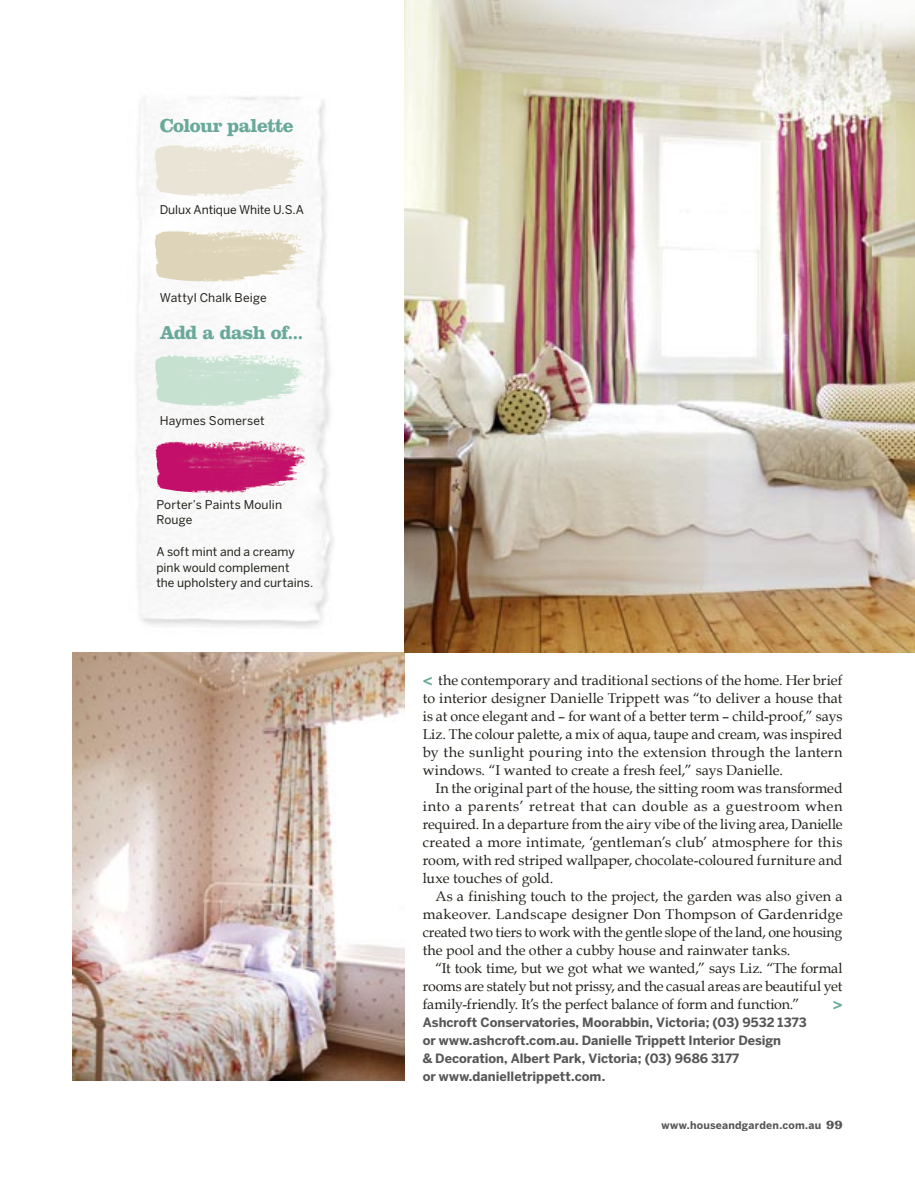
<style>
.page{position:relative;width:915px;height:1183px;background:#fff}
.page>*{position:absolute;margin:0;border:0;box-sizing:border-box;transform-origin:0 0}
.t1{font:700 19.5px "Clarendon LT Std";letter-spacing:-.03em;color:#69a999}
.t2{font:700 16.5px "Clarendon LT Std";color:#69a999}
.t3{font:14.25px/18px "Book Antiqua";color:#23211b;text-align:justify}
.t4{font:700 12.75px/18px "Benton Sans";color:#575656}
.t5{font:12px/15.8px "Benton Sans";letter-spacing:.005em;color:#23211b}
.t6{font:700 10.5px "Benton Sans";letter-spacing:.02em;color:#575656}
.s1{font-family:"Clarendon LT Std";font-weight:700;font-size:16.5px;color:#69a999}
.s2{font-family:"Clarendon LT Std";font-size:13.5px}
</style>
<div class="page">
<img style="left:72px;top:652px;width:332px;height:428px">
<img style="left:404px;top:0;width:510px;height:652px">
<img style="left:177px;top:122px;width:156px;height:476px">
<img style="left:139px;top:97px;width:186px;height:25px">
<img style="left:136px;top:121px;width:41px;height:505px">
<img style="left:249px;top:144px;width:55px;height:12px">
<img style="left:249px;top:229px;width:55px;height:12px">
<img style="left:250px;top:353px;width:54px;height:12px">
<img style="left:250px;top:440px;width:55px;height:12px">
<h1 class="t1" style="left:160px;top:114px;width:136px">Colour palette</h1>
<p class="t5" style="left:160px;top:202px;width:146px">Dulux Antique White U.S.A</p>
<p class="t5" style="left:160px;top:289px;width:108px">Wattyl Chalk Beige</p>
<h1 class="t1" style="left:160px;top:320px;width:145px">Add a dash of...</h1>
<p class="t5" style="left:160px;top:412px;width:107px">Haymes Somerset</p>
<p class="t5" style="left:156px;top:496px;width:127px">Porter’s Paints Moulin<br>Rouge</p>
<p class="t5" style="left:156px;top:543px;width:158px">A soft mint and a creamy pink would complement<br>the upholstery and curtains.</p>
<p class="t3" style="left:422px;top:670px;width:421px"><span class="s1">&lt;</span> the contemporary and traditional sections of the home. Her brief to interior designer Danielle Trippett was “to deliver a house that is at once elegant and – for want of a better term – child-proof,” says Liz. The colour palette, a mix of aqua, taupe and cream, was inspired by the sunlight pouring into the extension through the lantern windows. “I wanted to create a fresh feel,” says Danielle.</p>
<p class="t3" style="left:422px;top:778px;width:421px;text-indent:13px">In the original part of the house, the sitting room was transformed into a parents’ retreat that can double as a guestroom when required. In a departure from the airy vibe of the living area, Danielle created a more intimate, ‘gentleman’s club’ atmosphere for this room, with red striped wallpaper, chocolate-coloured furniture and luxe touches of gold.</p>
<p class="t3" style="left:422px;top:886px;width:421px;text-indent:13px">As a finishing touch to the project, the garden was also given a makeover. Landscape designer Don Thompson of Gardenridge created two tiers to work with the gentle slope of the land, one housing the pool and the other a cubby house and rainwater tanks.</p>
<p class="t3" style="left:422px;top:958px;width:421px;text-indent:13px">“It took time, but we got what we wanted,” says Liz. “The formal rooms are stately but not prissy, and the casual areas are beautiful yet family-friendly. It’s the perfect balance of form and function.”</p>
<p class="t2" style="left:832px;top:992px;width:11px">&gt;</p>
<p class="t4" style="left:422px;top:1012px;width:385px">Ashcroft Conservatories, Moorabbin, Victoria; (03) 9532 1373 or www.ashcroft.com.au. Danielle Trippett Interior Design<br>&amp; Decoration, Albert Park, Victoria; (03) 9686 3177<br>or www.danielletrippett.com.</p>
<p class="t6" style="left:661px;top:1118px;width:182px">www.houseandgarden.com.au <span class="s2">99</span></p>
</div>
